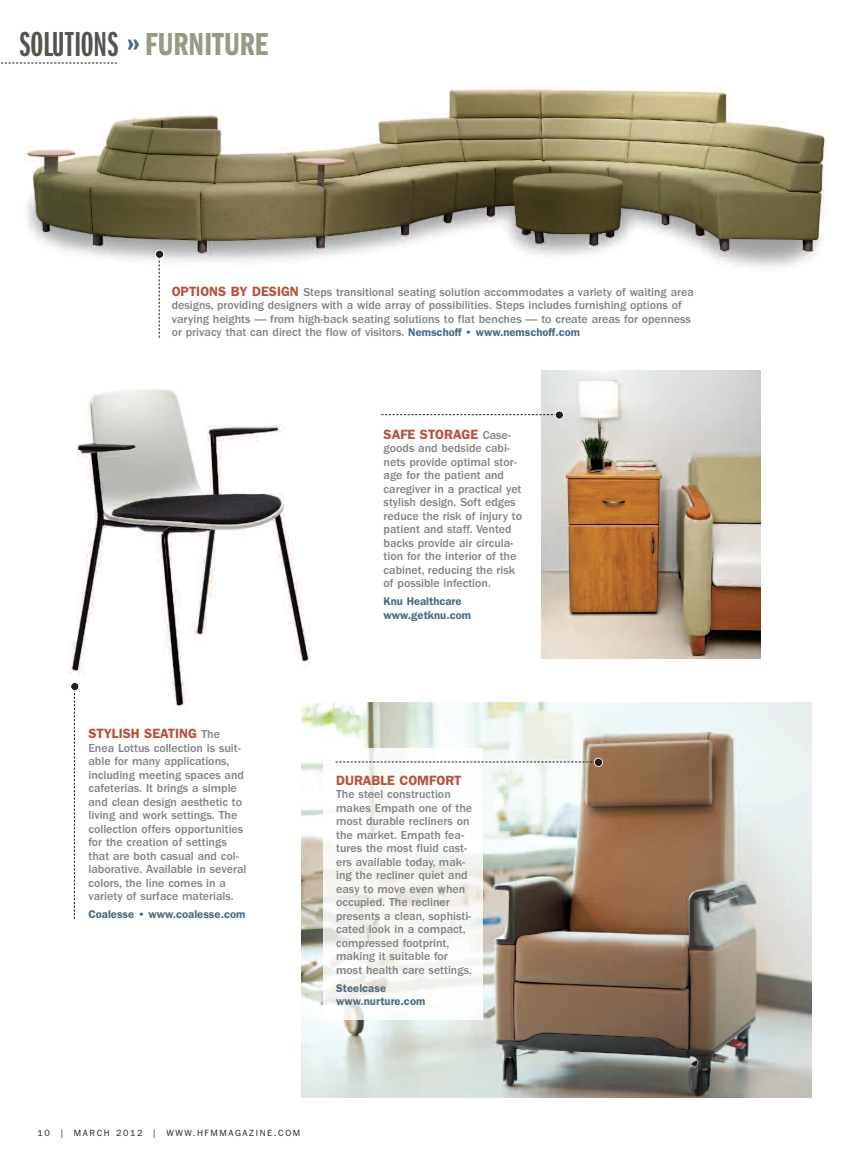
<style>
.page{position:relative;width:864px;height:1161px;background:#fff}
.page>*{position:absolute;margin:0;border:0;box-sizing:border-box;transform-origin:0 0}
.t1{font:36px "Franklin Gothic Demi X Cmpr";color:#4f574b}
.t2{font:600 13.5px "Franklin Gothic";color:#b84f37}
.t3{font:500 12px/13.5px "Franklin Gothic";color:#808285}
.t4{font:600 11.25px/13.5px "Franklin Gothic";color:#4a6a81}
.t5{font:9px "Franklin Gothic";letter-spacing:.18em;color:#231f20}
.s1{font-family:"Franklin Gothic";font-weight:800;color:#4a6a81}
.s2{font-family:"Franklin Gothic Demi Cmpr";font-size:33px;color:#979a85}
.s3{font-weight:600;font-size:13.5px;color:#b84f37}
.s4{font-weight:600;font-size:11.25px;color:#4a6a81}
.s5{font-weight:500;font-size:12px;color:#808285}
</style>
<div class="page">
<img style="left:68px;top:389px;width:243px;height:328px">
<img style="left:302px;top:702px;width:510px;height:396px">
<svg style="left:1px;top:63px;width:116px;height:1px"></svg>
<img style="left:24px;top:86px;width:805px;height:192px">
<img style="left:541px;top:370px;width:219px;height:288px">
<svg style="left:159px;top:259px;width:1px;height:79px"></svg>
<div style="left:156px;top:250px;width:7px;height:8px;background:#231f20;border-radius:50%"></div>
<div style="left:155px;top:250px;width:9px;height:9px;border:2px solid #fff;border-radius:50%"></div>
<svg style="left:74px;top:691px;width:1px;height:228px"></svg>
<div style="left:71px;top:683px;width:8px;height:7px;background:#231f20;border-radius:50%"></div>
<div style="left:70px;top:682px;width:9px;height:9px;border:2px solid #fff;border-radius:50%"></div>
<svg style="left:381px;top:414px;width:174px;height:1px"></svg>
<div style="left:556px;top:411px;width:7px;height:8px;background:#231f20;border-radius:50%"></div>
<div style="left:555px;top:411px;width:9px;height:9px;border:2px solid #fff;border-radius:50%"></div>
<img style="left:323px;top:749px;width:160px;height:271px">
<svg style="left:336px;top:762px;width:258px;height:1px"></svg>
<div style="left:595px;top:759px;width:7px;height:7px;background:#231f20;border-radius:50%"></div>
<div style="left:594px;top:758px;width:9px;height:9px;border:2px solid #fff;border-radius:50%"></div>
<h1 class="t1" style="left:20px;top:31px;width:250px">SOLUTIONS <span class="s1">»</span> <span class="s2">FURNITURE</span></h1>
<p class="t3" style="left:172px;top:286px;width:524px"><span class="s3">OPTIONS BY DESIGN</span> Steps transitional seating solution accommodates a variety of waiting area designs, providing designers with a wide array of possibilities. Steps includes furnishing options of varying heights — from high-back seating solutions to flat benches — to create areas for openness or privacy that can direct the flow of visitors. <span class="s4">Nemschoff • www.nemschoff.com</span></p>
<p class="t2" style="left:88px;top:729px;width:133px">STYLISH SEATING <span class="s5">The</span></p>
<p class="t3" style="left:89px;top:742px;width:159px">Enea Lottus collection is suit&shy;able for many applications, including meeting spaces and cafeterias. It brings a simple and clean design aesthetic to living and work settings. The collection offers opportunities for the creation of settings that are both casual and col&shy;laborative. Available in several colors, the line comes in a variety of surface materials.</p>
<p class="t4" style="left:88px;top:909px;width:158px">Coalesse • www.coalesse.com</p>
<p class="t2" style="left:384px;top:429px;width:129px">SAFE STORAGE <span class="s5">Case-</span></p>
<p class="t3" style="left:384px;top:442px;width:140px">goods and bedside cabi&shy;nets provide optimal stor&shy;age for the patient and caregiver in a practical yet stylish design. Soft edges reduce the risk of injury to patient and staff. Vented backs provide air circula&shy;tion for the interior of the cabinet, reducing the risk of possible infection.</p>
<p class="t4" style="left:384px;top:596px;width:89px">Knu Healthcare www.getknu.com</p>
<p class="t2" style="left:336px;top:775px;width:127px">DURABLE COMFORT</p>
<p class="t3" style="left:336px;top:788px;width:138px">The steel construction makes Empath one of the most durable recliners on the market. Empath fea&shy;tures the most fluid cast&shy;ers available today, mak&shy;ing the recliner quiet and easy to move even when occupied. The recliner presents a clean, sophisti&shy;cated look in a compact, compressed footprint, making it suitable for most health care settings.</p>
<p class="t4" style="left:336px;top:982px;width:91px">Steelcase www.nurture.com</p>
<p class="t5" style="left:38px;top:1129px;width:264px">10 | MARCH 2012 | WWW.HFMMAGAZINE.COM</p>
</div>
